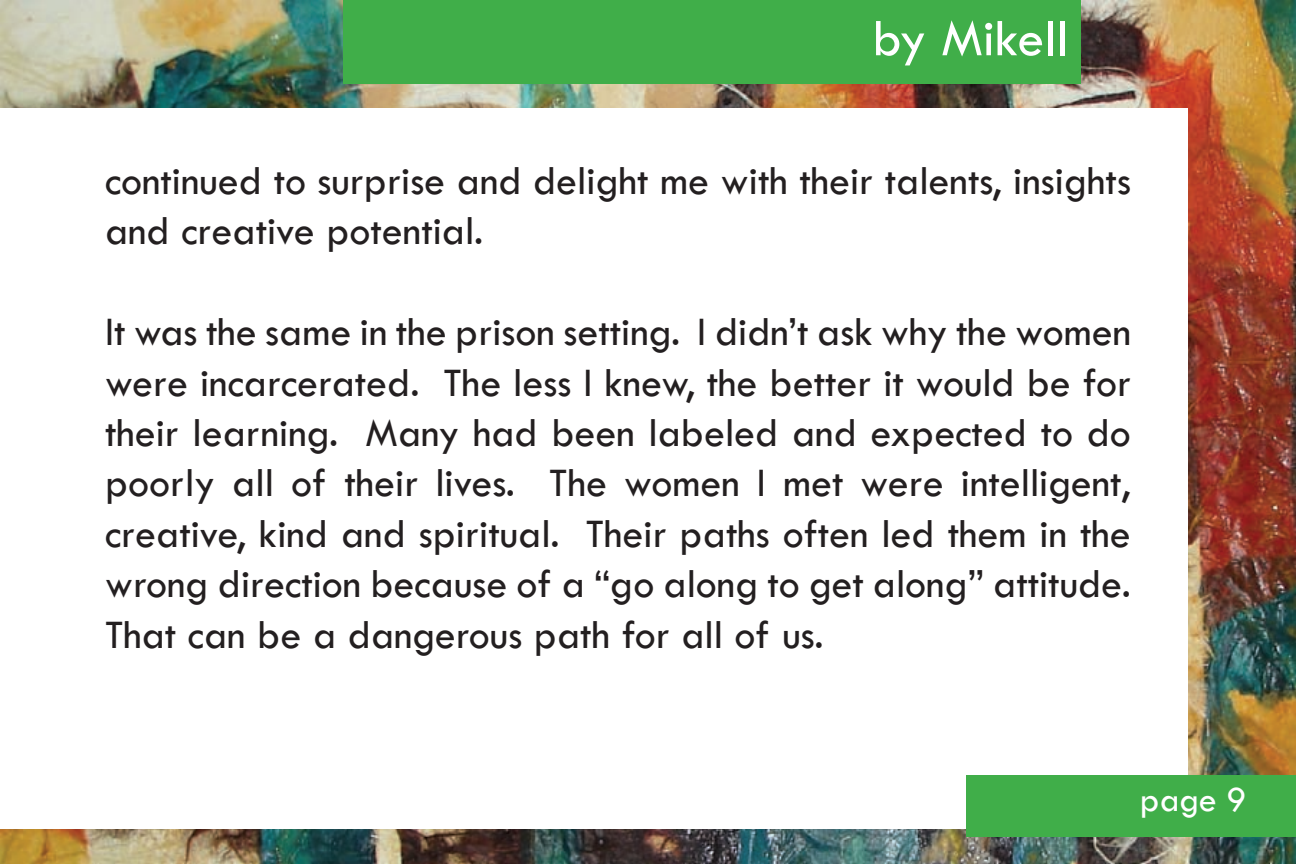
<style>
.page{position:relative;width:1296px;height:864px;background:#fff}
.page>*{position:absolute;margin:0;border:0;box-sizing:border-box;transform-origin:0 0}
.t1{font:54px "Tw Cen";color:#fff}
.t2{font:42px/50.4px "Tw Cen";color:#231f20}
.t3{font:36px "Tw Cen";color:#fff}
</style>
<div class="page">
<img style="left:0;top:0;width:1296px;height:864px">
<div style="left:0;top:108px;width:1188px;height:721px;background:#fff"></div>
<div style="left:966px;top:775px;width:330px;height:62px;background:#40ae49"></div>
<div style="left:343px;top:0;width:738px;height:84px;background:#40ae49"></div>
<p class="t1" style="left:872px;top:9px;width:197px">by Mikell</p>
<p class="t2" style="left:105px;top:156px;width:1028px">continued to surprise and delight me with their talents, insights and creative potential.</p>
<p class="t2" style="left:105px;top:307px;width:1028px;text-align:justify">It was the same in the prison setting. I didn’t ask why the women were incarcerated. The less I knew, the better it would be for their learning. Many had been labeled and expected to do poorly all of their lives. The women I met were intelligent, creative, kind and spiritual. Their paths often led them in the wrong direction because of a “go along to get along” attitude.<br>That can be a dangerous path for all of us.</p>
<p class="t3" style="left:1140px;top:780px;width:108px">page 9</p>
</div>
